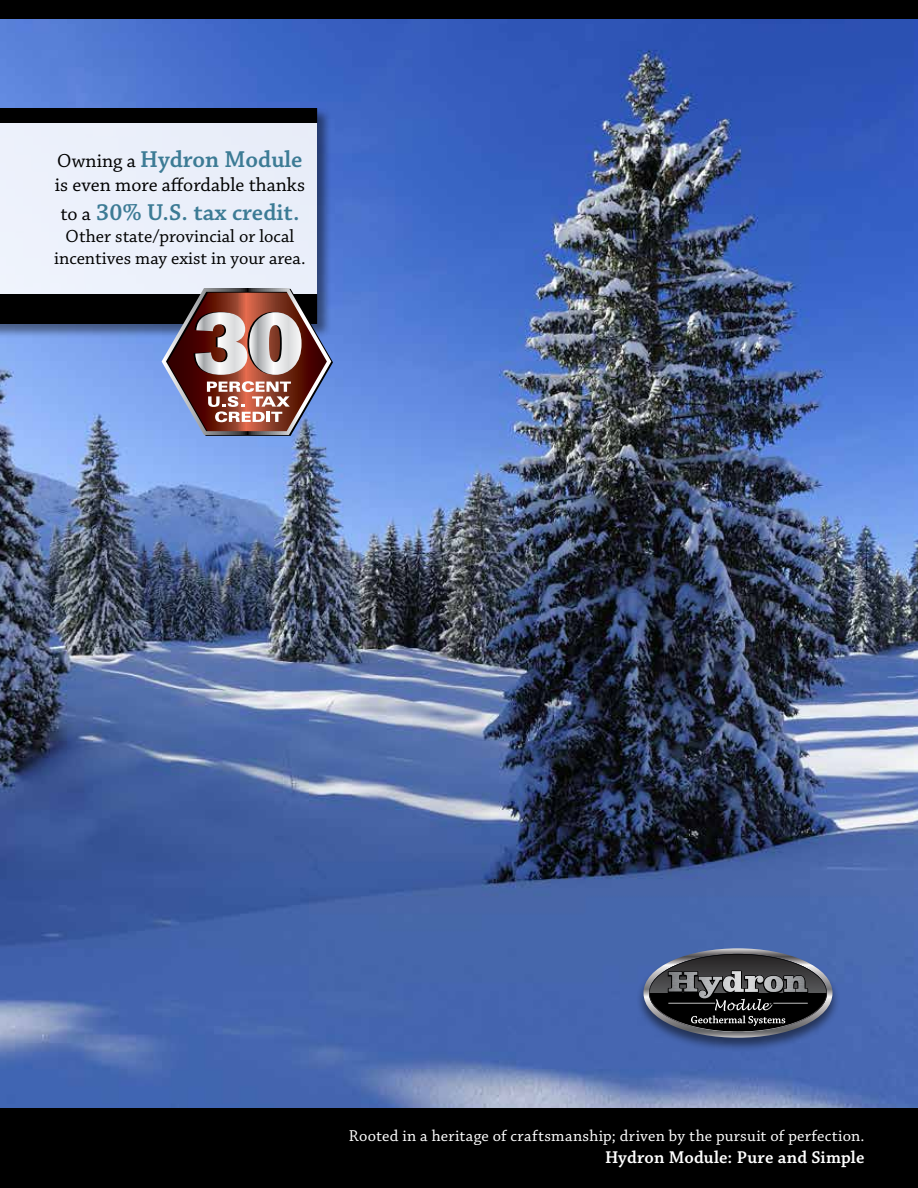
<style>
.page{position:relative;width:918px;height:1188px;background:#fff}
.page>*{position:absolute;margin:0;border:0;box-sizing:border-box;transform-origin:0 0}
.t1{font:600 24.15px "Chaparral Pro";color:#3c7b95}
.t2{font:19.95px "Chaparral Pro";color:#000}
.t3{font:18.6px/22.2px "Chaparral Pro";color:#000;text-align:center}
.t4{font:600 18px "Chaparral Pro";letter-spacing:.005em;color:#fff}
.t5{font:16.5px "Chaparral Pro";letter-spacing:.015em;color:#fff}
.s1{font-weight:400;font-size:19.95px;color:#000}
</style>
<div class="page">
<img style="left:0;top:18px;width:918px;height:1090px">
<div style="left:636px;top:947px;width:204px;height:105px;background:#000;opacity:.5"></div>
<svg style="left:644px;top:948px;width:188px;height:90px;background:#454b59"></svg>
<hr style="left:668px;top:1003px;width:47px;height:1px;background:#fff">
<hr style="left:773px;top:1003px;width:35px;height:1px;background:#fff">
<div style="left:0;top:0;width:918px;height:18px;background:#000"></div>
<div style="left:0;top:1108px;width:918px;height:80px;background:#000"></div>
<div style="left:0;top:107px;width:332px;height:232px;background:#000;opacity:.5"></div>
<div style="left:0;top:108px;width:317px;height:216px;background:#ebf0fa"></div>
<div style="left:0;top:108px;width:317px;height:15px;background:#000"></div>
<div style="left:0;top:294px;width:317px;height:30px;background:#000"></div>
<svg style="left:162px;top:288px;width:171px;height:148px;background:#886d74"></svg>
<h1 class="t1" style="left:57px;top:145px;width:247px"><span class="s1">Owning a</span> Hydron Module</h1>
<p class="t2" style="left:55px;top:173px;width:252px">is even more affordable thanks</p>
<h1 class="t1" style="left:60px;top:198px;width:241px"><span class="s1">to a</span> 30% U.S. tax credit.</h1>
<p class="t3" style="left:54px;top:226px;width:253px">Other state/provincial or local incentives may exist in your area.</p>
<p class="t5" style="left:349px;top:1127px;width:517px">Rooted in a heritage of craftsmanship; driven by the pursuit of perfection.</p>
<p class="t4" style="left:605px;top:1147px;width:261px">Hydron Module: Pure and Simple</p>
</div>
